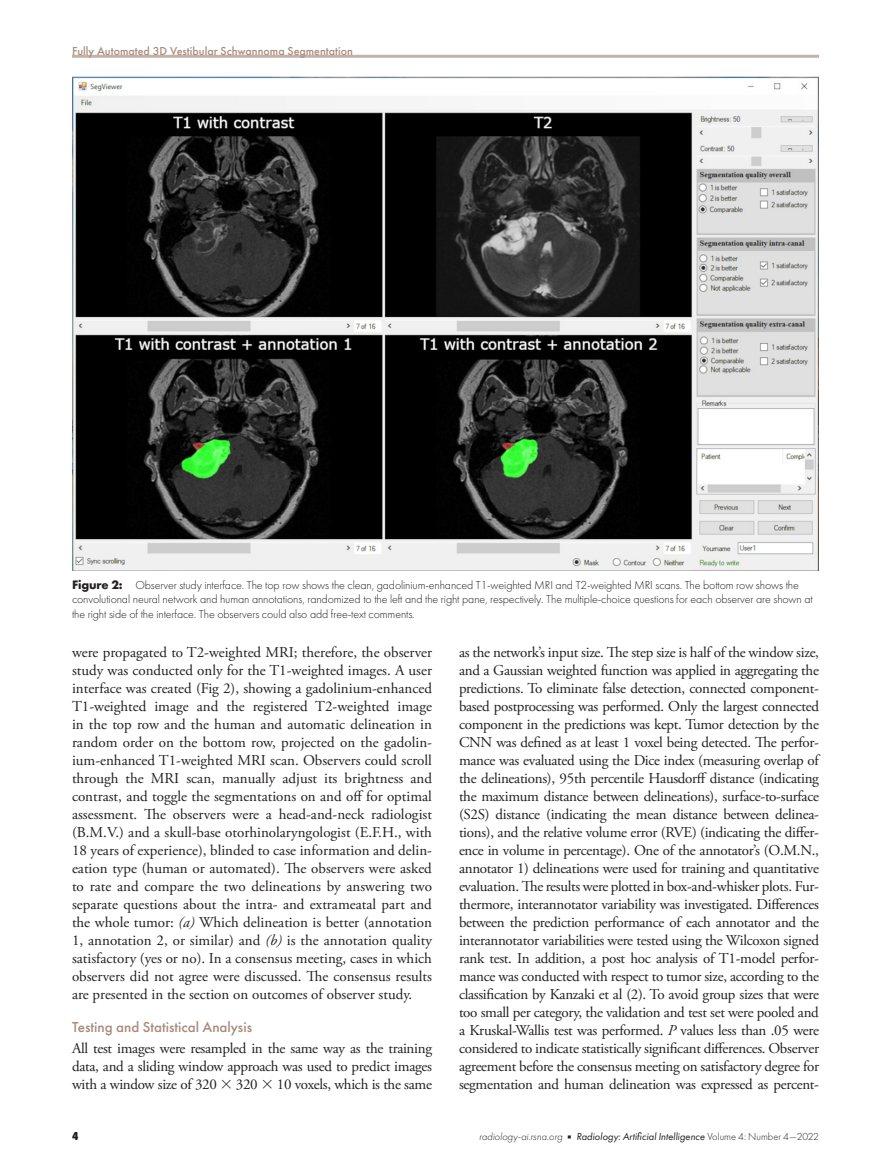
<style>
.page{position:relative;width:891px;height:1175px;background:#fff}
.page>*{position:absolute;margin:0;border:0;box-sizing:border-box;transform-origin:0 0}
.t1{font:15px/18px "Adobe Garamond Pro";letter-spacing:-.02em;color:#231f20;text-align:justify}
.t2{font:500 15px "Futura PT";color:#a68b7d}
.t3{font:300 12px/14.4px "Futura PT";letter-spacing:-.01em;color:#231f20}
.t4{font:500 12px "Futura PT";color:#a68b7d}
.t5{font:800 12px "Futura PT Cond";color:#231f20}
.t6{font:italic 10.5px "Futura PT";color:#231f20}
.s1{font-weight:700;font-size:12.75px}
.s2{font-style:italic}
.s3{font-family:"Universal Greekwith Math Pi"}
.s4{font-weight:300}
.s5{font-family:"Universal Newswith Comm Pi";font-style:normal;font-size:6px}
.s6{font-weight:300;font-style:normal}
</style>
<div class="page">
<hr style="left:72px;top:55px;width:747px;height:3px;background:#c5b2a8">
<img style="left:72px;top:76px;width:747px;height:494px">
<p class="t4" style="left:72px;top:43px;width:282px">Fully Automated 3D Vestibular Schwannoma Segmentation</p>
<p class="t3" style="left:72px;top:578px;width:742px"><span class="s1">Figure 2:</span> Observer study interface. The top row shows the clean, gadolinium-enhanced T1-weighted MRI and T2-weighted MRI scans. The bottom row shows the convolutional neural network and human annotations, randomized to the left and the right pane, respectively. The multiple-choice questions for each observer are shown at the right side of the interface. The observers could also add free-text comments.</p>
<p class="t1" style="left:72px;top:643px;width:362px">were propagated to T2-weighted MRI; therefore, the observer study was conducted only for the T1-weighted images. A user interface was created (Fig 2), showing a gadolinium-enhanced T1-weighted image and the registered T2-weighted image in the top row and the human and automatic delineation in random order on the bottom row, projected on the gadolin&shy;ium-enhanced T1-weighted MRI scan. Observers could scroll through the MRI scan, manually adjust its brightness and contrast, and toggle the segmentations on and off for optimal assessment. The observers were a head-and-neck radiologist (B.M.V.) and a skull-base otorhinolaryngologist (E.F.H., with 18 years of experience), blinded to case information and delin&shy;eation type (human or automated). The observers were asked to rate and compare the two delineations by answering two separate questions about the intra- and extrameatal part and the whole tumor: <span class="s2">(a)</span> Which delineation is better (annotation 1, annotation 2, or similar) and <span class="s2">(b)</span> is the annotation quality satisfactory (yes or no). In a consensus meeting, cases in which observers did not agree were discussed. The consensus results are presented in the section on outcomes of observer study.</p>
<p class="t2" style="left:72px;top:1017px;width:182px">Testing and Statistical Analysis</p>
<p class="t1" style="left:72px;top:1039px;width:362px">All test images were resampled in the same way as the training data, and a sliding window approach was used to predict images with a window size of 320 <span class="s3">3</span> 320 <span class="s3">3</span> 10 voxels, which is the same</p>
<p class="t1" style="left:459px;top:643px;width:362px">as the network’s input size. The step size is half of the window size, and a Gaussian weighted function was applied in aggregating the predictions. To eliminate false detection, connected component&shy;based postprocessing was performed. Only the largest connected component in the predictions was kept. Tumor detection by the CNN was defined as at least 1 voxel being detected. The perfor&shy;mance was evaluated using the Dice index (measuring overlap of the delineations), 95th percentile Hausdorff distance (indicating the maximum distance between delineations), surface-to-surface (S2S) distance (indicating the mean distance between delinea&shy;tions), and the relative volume error (RVE) (indicating the differ&shy;ence in volume in percentage). One of the annotator’s (O.M.N., annotator 1) delineations were used for training and quantitative evaluation. The results were plotted in box-and-whisker plots. Fur&shy;thermore, interannotator variability was investigated. Differences between the prediction performance of each annotator and the interannotator variabilities were tested using the Wilcoxon signed rank test. In addition, a post hoc analysis of T1-model perfor&shy;mance was conducted with respect to tumor size, according to the classification by Kanzaki et al (2). To avoid group sizes that were too small per category, the validation and test set were pooled and a Kruskal-Wallis test was performed. <span class="s2">P</span> values less than .05 were considered to indicate statistically significant differences. Observer agreement before the consensus meeting on satisfactory degree for segmentation and human delineation was expressed as percent-</p>
<p class="t5" style="left:72px;top:1128px;width:8px">4</p>
<p class="t6" style="left:479px;top:1130px;width:341px"><span class="s4">radiology-ai.rsna.org</span> <span class="s5">n</span> Radiology: Artificial Intelligence <span class="s6">Volume 4: Number 4—2022</span></p>
</div>
